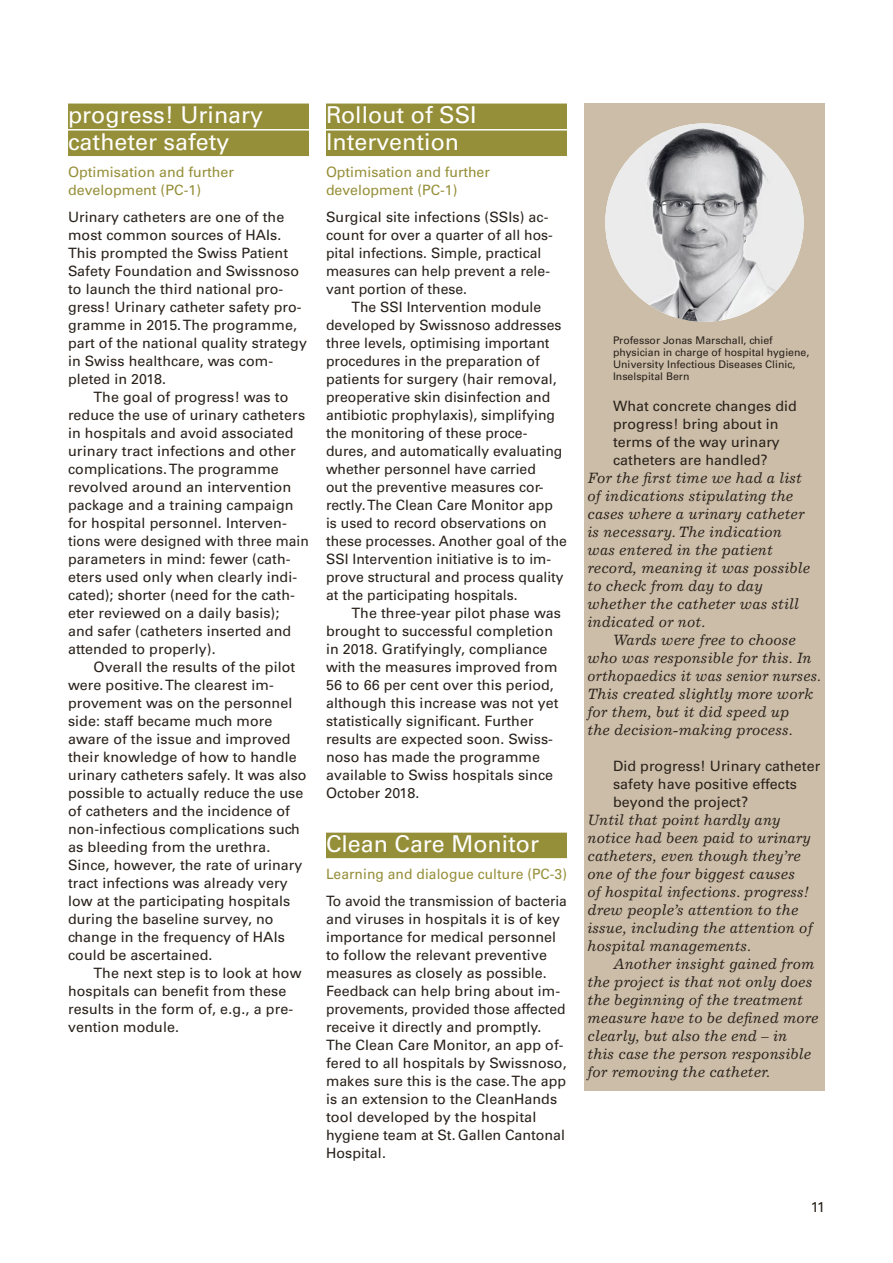
<style>
.page{position:relative;width:893px;height:1263px;background:#fff}
.page>*{position:absolute;margin:0;border:0;box-sizing:border-box;transform-origin:0 0}
.t1{font:23.25px/27px "Univers LT";color:#fff}
.t2{font:italic 15px/18px "Excelsior LT";color:#29211a}
.t3{font:14.25px/18px "Univers LT";letter-spacing:.005em;color:#29211a}
.t4{font:14.25px/18px "Univers LT";color:#968f39}
.t5{font:10.5px/12px "Univers LT";color:#29211a}
</style>
<div class="page">
<div style="left:68px;top:104px;width:241px;height:25px;background:#968f39"></div>
<div style="left:68px;top:131px;width:241px;height:25px;background:#968f39"></div>
<div style="left:326px;top:104px;width:241px;height:25px;background:#968f39"></div>
<div style="left:326px;top:131px;width:241px;height:25px;background:#968f39"></div>
<div style="left:326px;top:833px;width:241px;height:25px;background:#968f39"></div>
<div style="left:584px;top:103px;width:241px;height:988px;background:#cbbda8"></div>
<img style="left:605px;top:123px;width:199px;height:199px;border-radius:99px">
<h1 class="t1" style="left:68px;top:101px;width:197px">progress! Urinary catheter safety</h1>
<p class="t4" style="left:68px;top:163px;width:167px">Optimisation and further development (PC-1)</p>
<p class="t3" style="left:68px;top:208px;width:240px">Urinary catheters are one of the most common sources of HAIs.<br>This prompted the Swiss Patient<br>Safety Foundation and Swissnoso to launch the third national pro&shy;gress! Urinary catheter safety pro&shy;gramme in 2015. The programme, part of the national quality strategy in Swiss healthcare, was com&shy;pleted in 2018.</p>
<p class="t3" style="left:68px;top:388px;width:242px;text-indent:26px">The goal of progress! was to reduce the use of urinary catheters in hospitals and avoid associated urinary tract infections and other complications. The programme revolved around an intervention package and a training campaign for hospital personnel. Interven&shy;tions were designed with three main parameters in mind: fewer (cath&shy;eters used only when clearly indi&shy;cated); shorter (need for the cath&shy;eter reviewed on a daily basis);<br>and safer (catheters inserted and attended to properly).</p>
<p class="t3" style="left:68px;top:658px;width:240px;text-indent:26px">Overall the results of the pilot were positive. The clearest im&shy;provement was on the personnel side: staff became much more aware of the issue and improved their knowledge of how to handle urinary catheters safely. It was also possible to actually reduce the use of catheters and the incidence of non-infectious complications such as bleeding from the urethra.<br>Since, however, the rate of urinary tract infections was already very low at the participating hospitals during the baseline survey, no change in the frequency of HAIs could be ascertained.</p>
<p class="t3" style="left:68px;top:964px;width:235px;text-indent:26px">The next step is to look at how hospitals can benefit from these results in the form of, e.g., a pre&shy;vention module.</p>
<h1 class="t1" style="left:326px;top:101px;width:152px">Rollout of SSI<br>Intervention</h1>
<p class="t4" style="left:326px;top:163px;width:165px">Optimisation and further development (PC-1)</p>
<p class="t3" style="left:326px;top:208px;width:227px">Surgical site infections (SSIs) ac&shy;count for over a quarter of all hos&shy;pital infections. Simple, practical measures can help prevent a rele&shy;vant portion of these.</p>
<p class="t3" style="left:326px;top:298px;width:242px;text-indent:26px">The SSI Intervention module developed by Swissnoso addresses three levels, optimising important procedures in the preparation of patients for surgery (hair removal, preoperative skin disinfection and antibiotic prophylaxis), simplifying the monitoring of these proce&shy;dures, and automatically evaluating whether personnel have carried<br>out the preventive measures cor&shy;rectly. The Clean Care Monitor app is used to record observations on these processes. Another goal of the SSI Intervention initiative is to im&shy;prove structural and process quality at the participating hospitals.</p>
<p class="t3" style="left:326px;top:604px;width:236px;text-indent:26px">The three-year pilot phase was brought to successful completion in 2018. Gratifyingly, compliance with the measures improved from<br>56 to 66 per cent over this period, although this increase was not yet statistically significant. Further results are expected soon. Swiss&shy;noso has made the programme available to Swiss hospitals since<br>October 2018.</p>
<h1 class="t1" style="left:326px;top:830px;width:215px">Clean Care Monitor</h1>
<p class="t4" style="left:326px;top:865px;width:242px">Learning and dialogue culture (PC-3)</p>
<p class="t3" style="left:326px;top:892px;width:242px">To avoid the transmission of bacteria and viruses in hospitals it is of key importance for medical personnel to follow the relevant preventive measures as closely as possible.<br>Feedback can help bring about im&shy;provements, provided those affected receive it directly and promptly.<br>The Clean Care Monitor, an app of&shy;fered to all hospitals by Swissnoso, makes sure this is the case. The app is an extension to the CleanHands tool developed by the hospital hygiene team at St. Gallen Cantonal<br>Hospital.</p>
<p class="t5" style="left:613px;top:334px;width:198px">Professor Jonas Marschall, chief physician in charge of hospital hygiene, University Infectious Diseases Clinic, Inselspital Bern</p>
<p class="t3" style="left:613px;top:397px;width:185px">What concrete changes did progress! bring about in terms of the way urinary catheters are handled?</p>
<p class="t2" style="left:587px;top:469px;width:224px">For the first time we had a list of indications stipulating the cases where a urinary catheter is necessary. The indication was entered in the patient record, meaning it was possible to check from day to day whether the catheter was still indicated or not.</p>
<p class="t2" style="left:587px;top:631px;width:235px;text-indent:26px">Wards were free to choose who was responsible for this. In orthopaedics it was senior nurses.<br>This created slightly more work for them, but it did speed up<br>the decision-making process.</p>
<p class="t3" style="left:613px;top:757px;width:209px">Did progress! Urinary catheter safety have positive effects beyond the project?</p>
<p class="t2" style="left:587px;top:811px;width:227px">Until that point hardly any notice had been paid to urinary catheters, even though they’re one of the four biggest causes<br>of hospital infections. progress! drew people’s attention to the issue, including the attention of hospital managements.</p>
<p class="t2" style="left:587px;top:955px;width:233px;text-indent:26px">Another insight gained from the project is that not only does the beginning of the treatment measure have to be defined more clearly, but also the end – in<br>this case the person responsible for removing the catheter.</p>
<p class="t3" style="left:811px;top:1198px;width:15px">11</p>
</div>
